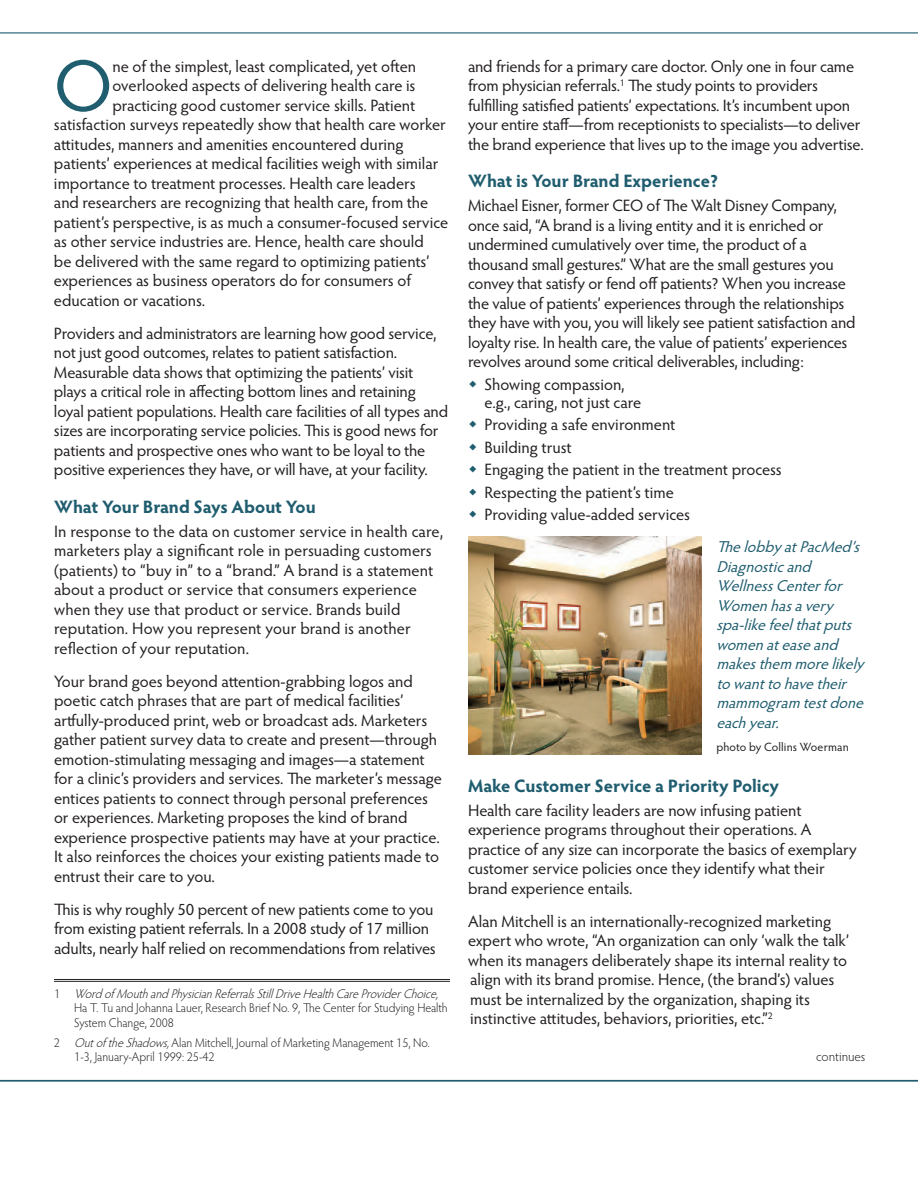
<style>
.page{position:relative;width:918px;height:1188px;background:#fff}
.page>*{position:absolute;margin:0;border:0;box-sizing:border-box;transform-origin:0 0}
.t1{font:73.5px "Hypatia Sans Pro";color:#1f5d6f}
.t2{font:700 18px "Hypatia Sans Pro";color:#1f5d6f}
.t3{font:16.5px/19.5px "Hypatia Sans Pro";letter-spacing:-.005em;color:#231f20}
.t4{font:italic 15.75px/19.5px "Hypatia Sans Pro";color:#1f5d6f}
.t5{font:300 13.5px "Hypatia Sans Pro";color:#231f20}
.t6{font:300 12.75px/14.2px "Hypatia Sans Pro";color:#231f20;scale:.95 1}
.t7{font:12px "Hypatia Sans Pro";letter-spacing:.01em;color:#231f20}
.s1{font-style:italic}
</style>
<div class="page">
<hr style="left:0;top:32px;width:918px;height:1px;background:#1f5d6f">
<hr style="left:0;top:1080px;width:918px;height:2px;background:#1f5d6f">
<hr style="left:54px;top:979px;width:396px;height:1px;background:#231f20">
<hr style="left:54px;top:981px;width:396px;height:1px;background:#231f20">
<img style="left:469px;top:537px;width:232px;height:218px">
<p class="t1" style="left:54px;top:37px;width:60px">O</p>
<p class="t3" style="left:112px;top:56px;width:305px">ne of the simplest, least complicated, yet often</p>
<p class="t3" style="left:112px;top:76px;width:305px">overlooked aspects of delivering health care is</p>
<p class="t3" style="left:112px;top:95px;width:304px">practicing good customer service skills. Patient</p>
<p class="t3" style="left:54px;top:115px;width:393px">satisfaction surveys repeatedly show that health care worker</p>
<p class="t3" style="left:54px;top:134px;width:351px">attitudes, manners and amenities encountered during</p>
<p class="t3" style="left:54px;top:154px;width:386px">patients’ experiences at medical facilities weigh with similar</p>
<p class="t3" style="left:54px;top:173px;width:363px">importance to treatment processes. Health care leaders</p>
<p class="t3" style="left:54px;top:193px;width:376px">and researchers are recognizing that health care, from the</p>
<p class="t3" style="left:54px;top:212px;width:396px">patient’s perspective, is as much a consumer-focused service</p>
<p class="t3" style="left:54px;top:232px;width:371px">as other service industries are. Hence, health care should</p>
<p class="t3" style="left:54px;top:251px;width:377px">be delivered with the same regard to optimizing patients’</p>
<p class="t3" style="left:54px;top:271px;width:359px">experiences as business operators do for consumers of</p>
<p class="t3" style="left:54px;top:290px;width:153px">education or vacations.</p>
<p class="t3" style="left:54px;top:323px;width:396px">Providers and administrators are learning how good service, not just good outcomes, relates to patient satisfaction.<br>Measurable data shows that optimizing the patients’ visit plays a critical role in affecting bottom lines and retaining loyal patient populations. Health care facilities of all types and sizes are incorporating service policies. This is good news for patients and prospective ones who want to be loyal to the positive experiences they have, or will have, at your facility.</p>
<p class="t2" style="left:54px;top:494px;width:263px">What Your Brand Says About You</p>
<p class="t3" style="left:54px;top:521px;width:391px">In response to the data on customer service in health care, marketers play a significant role in persuading customers (patients) to “buy in” to a “brand.” A brand is a statement about a product or service that consumers experience when they use that product or service. Brands build reputation. How you represent your brand is another reflection of your reputation.</p>
<p class="t3" style="left:54px;top:671px;width:389px">Your brand goes beyond attention-grabbing logos and poetic catch phrases that are part of medical facilities’ artfully-produced print, web or broadcast ads. Marketers gather patient survey data to create and present—through emotion-stimulating messaging and images—a statement for a clinic’s providers and services. The marketer’s message entices patients to connect through personal preferences or experiences. Marketing proposes the kind of brand experience prospective patients may have at your practice.<br>It also reinforces the choices your existing patients made to entrust their care to you.</p>
<p class="t3" style="left:54px;top:899px;width:383px">This is why roughly 50 percent of new patients come to you from existing patient referrals. In a 2008 study of 17 million adults, nearly half relied on recommendations from relatives</p>
<p class="t6" style="left:74px;top:986px;width:395px;text-indent:-20px">1 <span class="s1">WordofMouthandPhysicianReferralsStillDriveHealthCareProviderChoice,<br></span>Ha T. Tu and Johanna Lauer, Research Brief No. 9, The Center for Studying Health<br>System Change, 2008</p>
<p class="t6" style="left:74px;top:1035px;width:376px;text-indent:-20px">2 <span class="s1">OutoftheShadows,</span>Alan Mitchell, Journal of Marketing Management 15, No.<br>1-3, January-April 1999: 25-42</p>
<p class="t3" style="left:468px;top:56px;width:397px">and friends for a primary care doctor. Only one in four came from physician referrals.<sup>1</sup> The study points to providers fulfilling satisfied patients’ expectations. It’s incumbent upon your entire staff—from receptionists to specialists—to deliver the brand experience that lives up to the image you advertise.</p>
<p class="t2" style="left:468px;top:168px;width:252px">What is Your Brand Experience?</p>
<p class="t3" style="left:468px;top:196px;width:389px">Michael Eisner, former CEO of The Walt Disney Company, once said, “A brand is a living entity and it is enriched or undermined cumulatively over time, the product of a thousand small gestures.” What are the small gestures you convey that satisfy or fend off patients? When you increase the value of patients’ experiences through the relationships they have with you, you will likely see patient satisfaction and loyalty rise. In health care, the value of patients’ experiences revolves around some critical deliverables, including:</p>
<p class="t3" style="left:484px;top:375px;width:158px;line-height:18px">Showing compassion, e.g., caring, not just care</p>
<p class="t3" style="left:484px;top:413px;width:299px;line-height:22.5px">Providing a safe environment<br>Building trust<br>Engaging the patient in the treatment process<br>Respecting the patient’s time<br>Providing value-added services</p>
<p class="t4" style="left:716px;top:537px;width:153px">Thelobby atPacMed’s<br>Diagnosticand<br>WellnessCenterfor<br>Womenhasavery spa-likefeelthatputs womenateaseand makesthem morelikely towanttohavetheir mammogram testdone eachyear.</p>
<p class="t7" style="left:716px;top:739px;width:134px">photo by Collins Woerman</p>
<p class="t2" style="left:468px;top:773px;width:313px">Make Customer Service a Priority Policy</p>
<p class="t3" style="left:468px;top:800px;width:390px">Health care facility leaders are now infusing patient experience programs throughout their operations. A practice of any size can incorporate the basics of exemplary customer service policies once they identify what their brand experience entails.</p>
<p class="t3" style="left:468px;top:911px;width:383px">Alan Mitchell is an internationally-recognized marketing expert who wrote, “An organization can only ‘walk the talk’ when its managers deliberately shape its internal reality to align with its brand promise. Hence, (the brand’s) values must be internalized by the organization, shaping its instinctive attitudes, behaviors, priorities, etc.”<sup>2</sup></p>
<p class="t5" style="left:816px;top:1048px;width:51px">continues</p>
</div>
